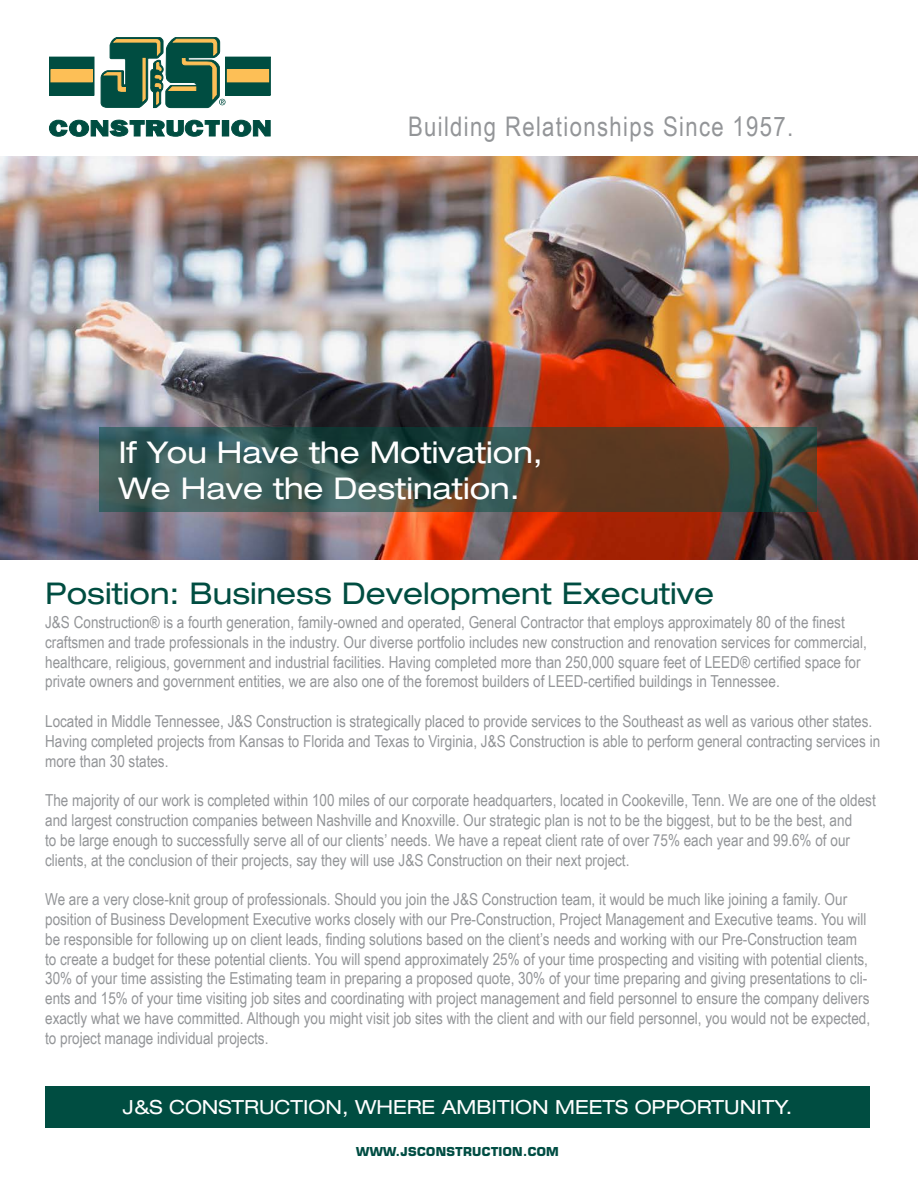
<style>
.page{position:relative;width:918px;height:1188px;background:#fff}
.page>*{position:absolute;margin:0;border:0;box-sizing:border-box;transform-origin:0 0}
.t1{font:expanded 30px/36px "Helvetica Neue LT Std";color:#fff}
.t2{font:expanded 30px "Helvetica Neue LT Std";color:#004d41}
.t3{font:27px "Arial Narrow";letter-spacing:.05em;color:#939598}
.t4{font:expanded 19.5px "Helvetica Neue LT Std";color:#fff}
.t5{font:16.5px/19.8px "Arial Narrow";color:#939598}
.t6{font:700 12px "Eurostile LT Std";letter-spacing:.03em;color:#004d43}
</style>
<div class="page">
<img style="left:0;top:157px;width:918px;height:403px">
<svg style="left:99px;top:428px;width:717px;height:84px;background:#414b41"></svg>
<svg style="left:49px;top:120px;width:171px;height:16px"></svg>
<div style="left:222px;top:121px;width:7px;height:15px;background:#004d41"></div>
<svg style="left:231px;top:120px;width:39px;height:16px"></svg>
<div style="left:49px;top:57px;width:45px;height:38px;background:#004d41"></div>
<div style="left:51px;top:70px;width:41px;height:12px;background:#fdbf56"></div>
<div style="left:226px;top:57px;width:44px;height:38px;background:#004d41"></div>
<div style="left:225px;top:57px;width:45px;height:38px;border:1px solid #004d41"></div>
<div style="left:227px;top:70px;width:42px;height:12px;background:#fdbf56"></div>
<svg style="left:101px;top:37px;width:125px;height:71px"></svg>
<div style="left:45px;top:1086px;width:825px;height:42px;background:#004d41"></div>
<h2 class="t3" style="left:408px;top:107px;width:387px">Building Relationships Since 1957.</h2>
<h1 class="t1" style="left:118px;top:434px;width:426px">If You Have the Motivation,<br>We Have the Destination.</h1>
<h1 class="t2" style="left:45px;top:575px;width:671px">Position: Business Development Executive</h1>
<p class="t5" style="left:45px;top:612px;width:823px">J&amp;S Construction® is a fourth generation, family-owned and operated, General Contractor that employs approximately 80 of the finest craftsmen and trade professionals in the industry. Our diverse portfolio includes new construction and renovation services for commercial, healthcare, religious, government and industrial facilities. Having completed more than 250,000 square feet of LEED® certified space for private owners and government entities, we are also one of the foremost builders of LEED-certified buildings in Tennessee.</p>
<p class="t5" style="left:45px;top:711px;width:837px">Located in Middle Tennessee, J&amp;S Construction is strategically placed to provide services to the Southeast as well as various other states.<br>Having completed projects from Kansas to Florida and Texas to Virginia, J&amp;S Construction is able to perform general contracting services in more than 30 states.</p>
<p class="t5" style="left:45px;top:790px;width:832px">The majority of our work is completed within 100 miles of our corporate headquarters, located in Cookeville, Tenn. We are one of the oldest and largest construction companies between Nashville and Knoxville. Our strategic plan is not to be the biggest, but to be the best, and<br>to be large enough to successfully serve all of our clients’ needs. We have a repeat client rate of over 75% each year and 99.6% of our clients, at the conclusion of their projects, say they will use J&amp;S Construction on their next project.</p>
<p class="t5" style="left:45px;top:889px;width:827px">We are a very close-knit group of professionals. Should you join the J&amp;S Construction team, it would be much like joining a family. Our position of Business Development Executive works closely with our Pre-Construction, Project Management and Executive teams. You will be responsible for following up on client leads, finding solutions based on the client’s needs and working with our Pre-Construction team to create a budget for these potential clients. You will spend approximately 25% of your time prospecting and visiting with potential clients, 30% of your time assisting the Estimating team in preparing a proposed quote, 30% of your time preparing and giving presentations to cli&shy;ents and 15% of your time visiting job sites and coordinating with project management and field personnel to ensure the company delivers exactly what we have committed. Although you might visit job sites with the client and with our field personnel, you would not be expected, to project manage individual projects.</p>
<p class="t4" style="left:123px;top:1095px;width:671px">J&amp;S CONSTRUCTION, WHERE AMBITION MEETS OPPORTUNITY.</p>
<p class="t6" style="left:356px;top:1144px;width:204px">WWW.JSCONSTRUCTION.COM</p>
</div>
